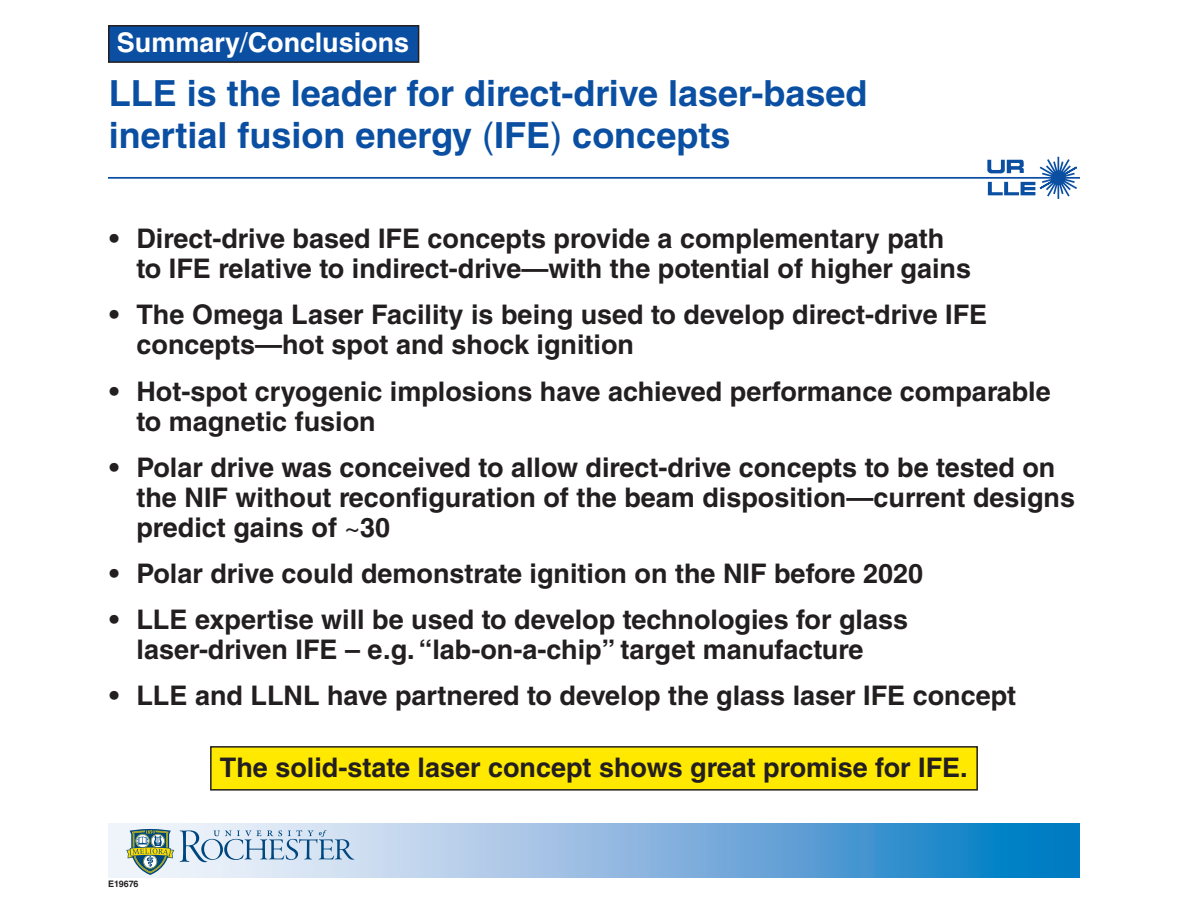
<style>
.page{position:relative;width:1188px;height:918px;background:#fff}
.page>*{position:absolute;margin:0;border:0;box-sizing:border-box;transform-origin:0 0}
.t1{font:700 36px/42px "Helvetica LT Std";color:#0a4fa2}
.t2{font:700 27px/30px "Helvetica LT Std";color:#231f20}
.t3{font:700 27px "Helvetica LT Std";color:#fff}
.t4{font:700 9px "Helvetica LT Std";color:#231f20}
.s1{font-weight:400}
</style>
<div class="page">
<svg style="left:108px;top:823px;width:972px;height:54px;background:#7bb2dd"></svg>
<svg style="left:180px;top:830px;width:175px;height:32px;background:#b3c9de"></svg>
<svg style="left:126px;top:829px;width:48px;height:46px"></svg>
<svg style="left:987px;top:156px;width:90px;height:43px"></svg>
<hr style="left:108px;top:177px;width:972px;height:2px;background:#0a4fa2">
<div style="left:109px;top:26px;width:310px;height:36px;background:#0a4fa2"></div>
<div style="left:108px;top:25px;width:311px;height:38px;border:2px solid #231f20"></div>
<div style="left:211px;top:747px;width:766px;height:43px;background:#ffe901"></div>
<div style="left:210px;top:746px;width:768px;height:45px;border:2px solid #231f20"></div>
<p class="t3" style="left:117px;top:26px;width:294px">Summary<span class="s1">/</span>Conclusions</p>
<h1 class="t1" style="left:109px;top:71px;width:760px">LLE is the leader for direct-drive laser-based inertial fusion energy <span class="s1">(</span>IFE<span class="s1">)</span> concepts</h1>
<p class="t2" style="left:136px;top:223px;width:836px;text-indent:-27px">• Direct-drive based IFE concepts provide a complementary path to IFE relative to indirect-drive—with the potential of higher gains</p>
<p class="t2" style="left:136px;top:299px;width:852px;text-indent:-27px">• The Omega Laser Facility is being used to develop direct-drive IFE concepts—hot spot and shock ignition</p>
<p class="t2" style="left:136px;top:376px;width:916px;text-indent:-27px">• Hot-spot cryogenic implosions have achieved performance comparable to magnetic fusion</p>
<p class="t2" style="left:136px;top:452px;width:940px;text-indent:-27px">• Polar drive was conceived to allow direct-drive concepts to be tested on the NIF without reconfiguration of the beam disposition—current designs predict gains of <span class="s1">~</span>30</p>
<p class="t2" style="left:110px;top:558px;width:815px">• Polar drive could demonstrate ignition on the NIF before 2020</p>
<p class="t2" style="left:136px;top:604px;width:773px;text-indent:-27px">• LLE expertise will be used to develop technologies for glass laser-driven IFE – e.g. “lab-on-a-chip” target manufacture</p>
<p class="t2" style="left:110px;top:680px;width:908px">• LLE and LLNL have partnered to develop the glass laser IFE concept</p>
<p class="t4" style="left:108px;top:878px;width:32px">E19676</p>
<p class="t2" style="left:220px;top:752px;width:749px">The solid-state laser concept shows great promise for IFE.</p>
</div>
